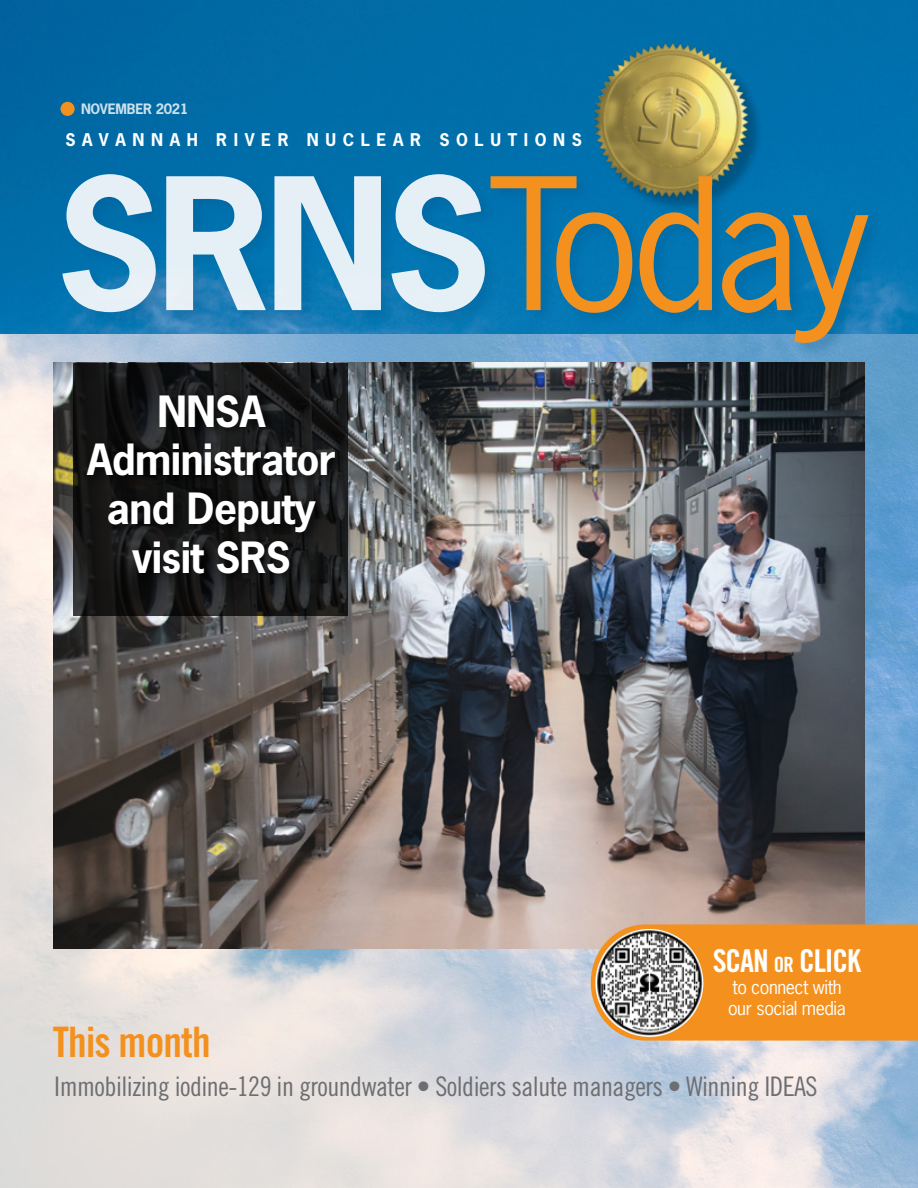
<style>
.page{position:relative;width:918px;height:1188px;background:#fff}
.page>*{position:absolute;margin:0;border:0;box-sizing:border-box;transform-origin:0 0}
.t1{font:42px "Trade Gothic LT Std Bd Cn 20";letter-spacing:-.02em;color:#f4901d}
.t2{font:700 40.5px/48.6px "News Gothic Std";letter-spacing:-.015em;color:#fff;text-align:center}
.t3{font:31.5px "Trade Gothic LT Std Bd Cn 20";letter-spacing:-.035em;color:#fff}
.t4{font:27px "Trade Gothic LT Std Cn 18";letter-spacing:-.02em;color:#6d6e71}
.t5{font:18px/21.6px "News Gothic Std";letter-spacing:-.025em;color:#fff}
.t6{font:700 16.5px "News Gothic Std";letter-spacing:.4em;color:#fff}
.t7{font:700 13.5px "News Gothic Std";letter-spacing:-.02em;color:#fff}
.s1{font-size:21px}
</style>
<div class="page">
<img style="left:0;top:333px;width:918px;height:855px">
<img style="left:0;top:0;width:918px;height:333px">
<div style="left:61px;top:172px;width:439px;height:155px;background:#005288;opacity:.22"></div>
<svg style="left:62px;top:174px;width:423px;height:138px;background:#82b8d5"></svg>
<img style="left:581px;top:30px;width:181px;height:144px">
<div style="left:489px;top:174px;width:394px;height:184px;background:#005288;opacity:.25"></div>
<svg style="left:491px;top:176px;width:378px;height:167px;background:#497d89"></svg>
<div style="left:60px;top:102px;width:15px;height:14px;background:#f4901d;border-radius:50%"></div>
<img style="left:54px;top:363px;width:811px;height:585px">
<svg style="left:74px;top:363px;width:274px;height:253px;background:#19191a"></svg>
<div style="left:85px;top:389px;width:264px;height:194px;background:#000;opacity:.67"></div>
<svg style="left:591px;top:924px;width:327px;height:117px;background:#f19327"></svg>
<img style="left:595px;top:929px;width:108px;height:108px;border-radius:54px">
<p class="t7" style="left:81px;top:100px;width:109px">NOVEMBER 2021</p>
<p class="t6" style="left:65px;top:129px;width:518px">SAVANNAH RIVER NUCLEAR SOLUTIONS</p>
<h2 class="t2" style="left:87px;top:386px;width:250px">NNSA<br>Administrator and Deputy visit SRS</h2>
<p class="t3" style="left:713px;top:942px;width:150px">SCAN <span class="s1">OR</span> CLICK</p>
<p class="t5" style="left:728px;top:976px;width:119px">to connect with our social media</p>
<h1 class="t1" style="left:53px;top:1017px;width:160px">This month</h1>
<p class="t4" style="left:54px;top:1070px;width:765px">Immobilizing iodine-129 in groundwater • Soldiers salute managers • Winning IDEAS</p>
</div>
